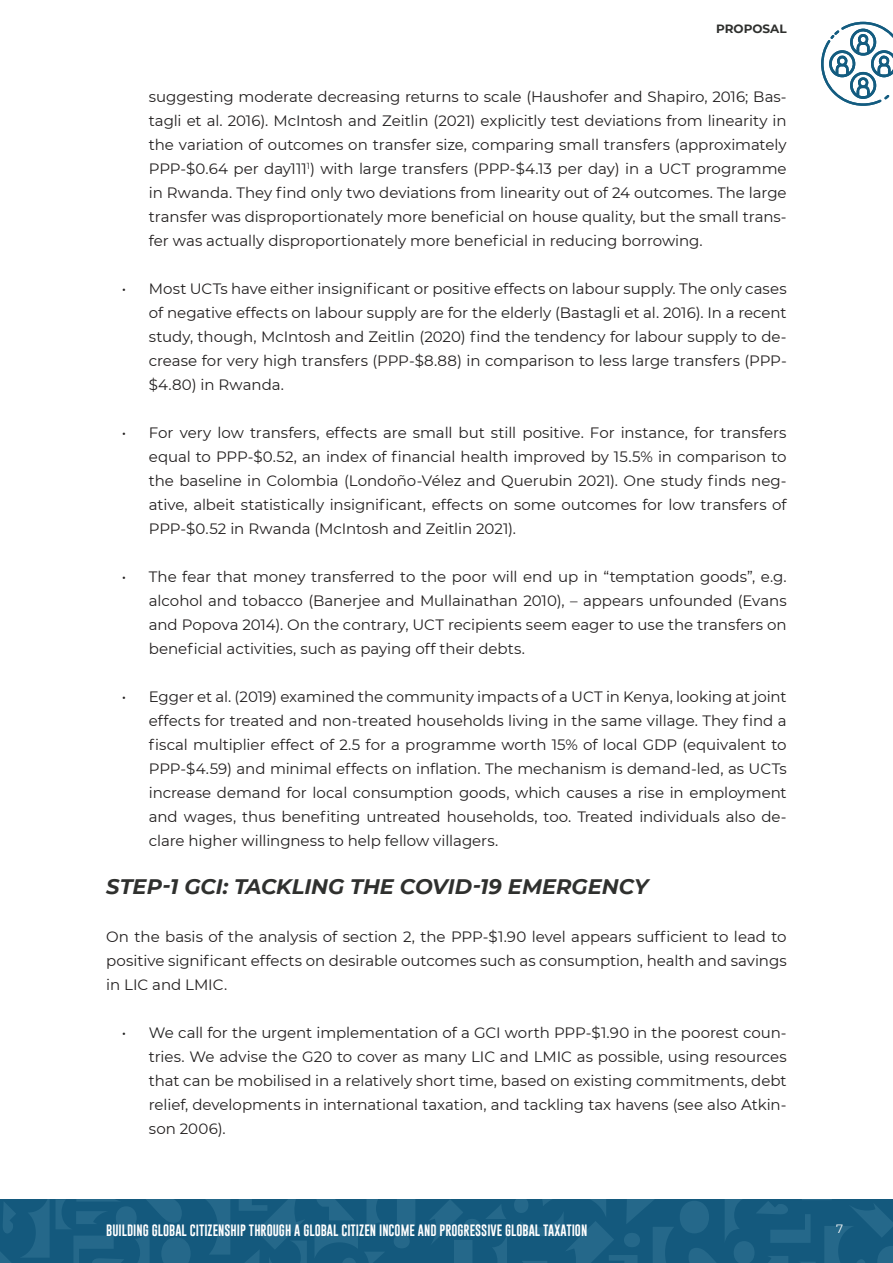
<style>
.page{position:relative;width:893px;height:1263px;background:#fff}
.page>*{position:absolute;margin:0;border:0;box-sizing:border-box;transform-origin:0 0}
.t1{font:italic 700 21px "Montserrat";letter-spacing:-.005em;color:#2f302e}
.t2{font:15px/24px "Montserrat";letter-spacing:-.005em;color:#221f1f;text-align:justify}
.t3{font:12px "Gobold";color:#fff}
.t4{font:700 12px "Montserrat";color:#2f302e}
.t5{font:12px "Montserrat";color:#fff}
.s1{color:#212121}
</style>
<div class="page">
<div style="left:0;top:1199px;width:893px;height:64px;background:#14597d"></div>
<svg style="left:514px;top:1199px;width:379px;height:64px"></svg>
<svg style="left:430px;top:1200px;width:77px;height:63px"></svg>
<svg style="left:0;top:1199px;width:415px;height:64px"></svg>
<svg style="left:821px;top:22px;width:72px;height:84px"></svg>
<p class="t4" style="left:716px;top:20px;width:72px">PROPOSAL</p>
<p class="t2" style="left:149px;top:85px;width:639px">suggesting moderate decreasing returns to scale (Haushofer and Shapiro, 2016; Bas&shy;tagli et al. 2016). McIntosh and Zeitlin (2021) explicitly test deviations from linearity in the variation of outcomes on transfer size, comparing small transfers (approximately PPP-$0.64 per day111<sup>1</sup>) with large transfers (PPP-$4.13 per day) in a UCT programme in Rwanda. They find only two deviations from linearity out of 24 outcomes. The large transfer was disproportionately more beneficial on house quality, but the small trans&shy;fer was actually disproportionately more beneficial in reducing borrowing.</p>
<p class="t2" style="left:149px;top:277px;width:639px;text-indent:-27px">• Most UCTs have either insignificant or positive effects on labour supply. The only cases of negative effects on labour supply are for the elderly (Bastagli et al. 2016). In a recent study, though, McIntosh and Zeitlin (2020) find the tendency for labour supply to de&shy;crease for very high transfers (PPP-$8.88) in comparison to less large transfers (PPP-$4.80) in Rwanda.</p>
<p class="t2" style="left:149px;top:421px;width:639px;text-indent:-27px">• For very low transfers, effects are small but still positive. For instance, for transfers equal to PPP-$0.52, an index of financial health improved by 15.5% in comparison to the baseline in Colombia (Londoño-Vélez and Querubin 2021). One study finds neg&shy;ative, albeit statistically insignificant, effects on some outcomes for low transfers of PPP-$0.52 in Rwanda (McIntosh and Zeitlin 2021).</p>
<p class="t2" style="left:149px;top:565px;width:639px;text-indent:-27px">• The fear that money transferred to the poor will end up in “temptation goods”, e.g. alcohol and tobacco (Banerjee and Mullainathan 2010), – appears unfounded (Evans and Popova 2014). On the contrary, UCT recipients seem eager to use the transfers on beneficial activities, such as paying off their debts.</p>
<p class="t2" style="left:149px;top:685px;width:639px;text-indent:-27px">• Egger et al. (2019) examined the community impacts of a UCT in Kenya, looking at joint effects for treated and non-treated households living in the same village. They find a fiscal multiplier effect of 2.5 for a programme worth 15% of local GDP (equivalent to PPP-$4.59) and minimal effects on inflation. The mechanism is demand-led, as UCTs increase demand for local consumption goods, which causes a rise in employment and wages, thus benefiting untreated households, too. Treated individuals also de&shy;clare higher willingness to help fellow villagers.</p>
<h1 class="t1" style="left:106px;top:871px;width:543px">STEP-1 GCI: TACKLING THE COVID-19 EMERGENCY</h1>
<p class="t2" style="left:106px;top:924px;width:682px">On the basis of the analysis of section 2, the PPP-$1.90 level appears sufficient to lead to positive significant effects on desirable outcomes such as consumption, health and savings in LIC and LMIC.</p>
<p class="t2" style="left:149px;top:1021px;width:639px;text-indent:-27px"><span class="s1">• We</span> call for the urgent implementation of a GCI worth PPP-$1.90 in the poorest coun&shy;tries. We advise the G20 to cover as many LIC and LMIC as possible, using resources that can be mobilised in a relatively short time, based on existing commitments, debt relief, developments in international taxation, and tackling tax havens (see also Atkin&shy;son 2006).</p>
<p class="t3" style="left:106px;top:1225px;width:482px">BUILDING GLOBAL CITIZENSHIP THROUGH A GLOBAL CITIZEN INCOME AND PROGRESSIVE GLOBAL TAXATION</p>
<p class="t5" style="left:836px;top:1223px;width:9px">7</p>
</div>
